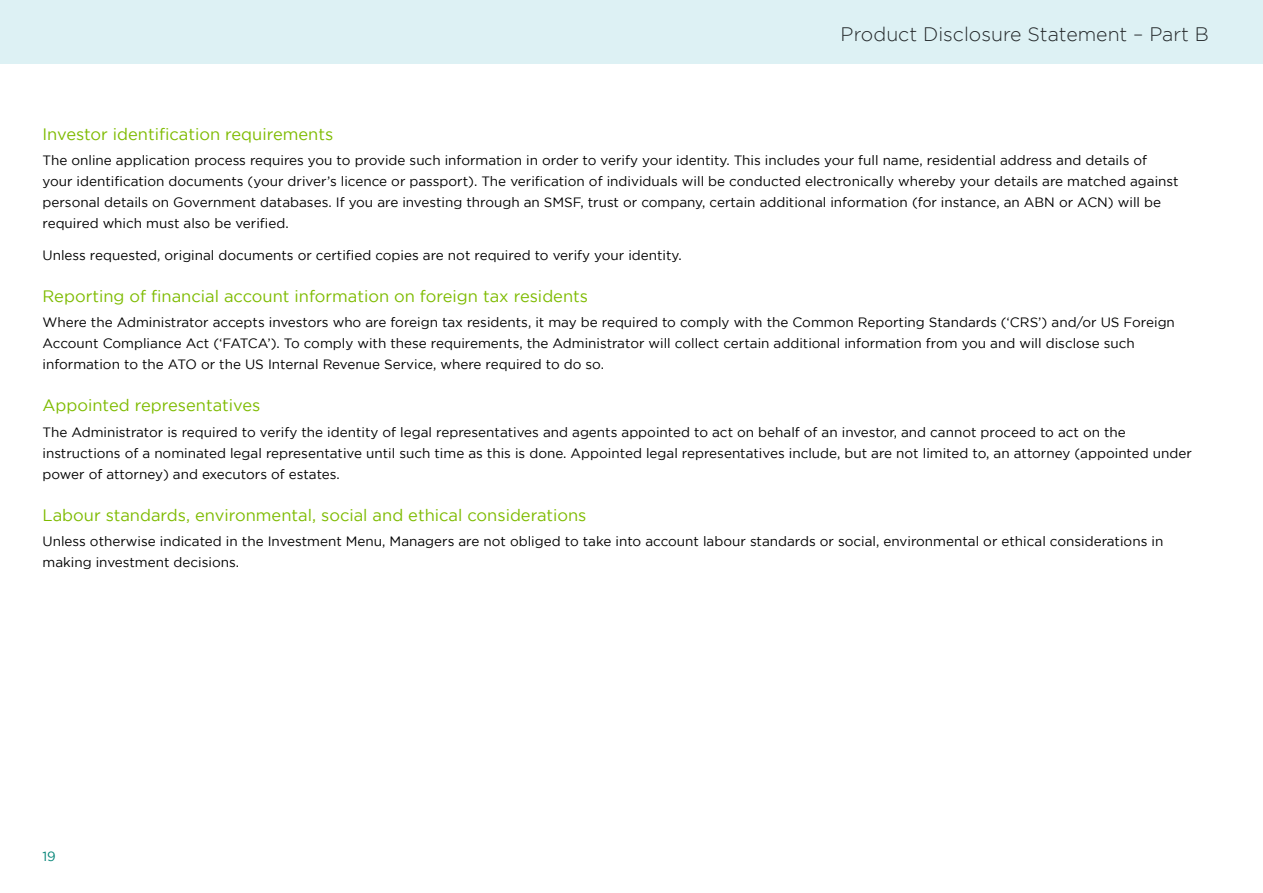
<style>
.page{position:relative;width:1263px;height:893px;background:#fff}
.page>*{position:absolute;margin:0;border:0;box-sizing:border-box;transform-origin:0 0}
.t1{font:300 19.5px "Gotham";color:#23282a}
.t2{font:16.5px "Gotham";color:#7ebb00}
.t3{font:13.5px/21px "Gotham";color:#000}
.t4{font:13.2px "Gotham";color:#008376}
</style>
<div class="page">
<div style="left:0;top:0;width:1263px;height:64px;background:#ddf1f4"></div>
<h1 class="t1" style="left:841px;top:23px;width:370px">Product Disclosure Statement – Part B</h1>
<p class="t2" style="left:43px;top:125px;width:292px">Investor identification requirements</p>
<p class="t3" style="left:43px;top:149px;width:1137px">The online application process requires you to provide such information in order to verify your identity. This includes your full name, residential address and details of your identification documents (your driver’s licence or passport). The verification of individuals will be conducted electronically whereby your details are matched against personal details on Government databases. If you are investing through an SMSF, trust or company, certain additional information (for instance, an ABN or ACN) will be required which must also be verified.</p>
<p class="t3" style="left:43px;top:244px;width:641px">Unless requested, original documents or certified copies are not required to verify your identity.</p>
<p class="t2" style="left:43px;top:287px;width:547px">Reporting of financial account information on foreign tax residents</p>
<p class="t3" style="left:43px;top:312px;width:1134px">Where the Administrator accepts investors who are foreign tax residents, it may be required to comply with the Common Reporting Standards (‘CRS’) and/or US Foreign<br>Account Compliance Act (‘FATCA’). To comply with these requirements, the Administrator will collect certain additional information from you and will disclose such information to the ATO or the US Internal Revenue Service, where required to do so.</p>
<p class="t2" style="left:43px;top:396px;width:219px">Appointed representatives</p>
<p class="t3" style="left:43px;top:421px;width:1151px">The Administrator is required to verify the identity of legal representatives and agents appointed to act on behalf of an investor, and cannot proceed to act on the instructions of a nominated legal representative until such time as this is done. Appointed legal representatives include, but are not limited to, an attorney (appointed under power of attorney) and executors of estates.</p>
<p class="t2" style="left:43px;top:506px;width:545px">Labour standards, environmental, social and ethical considerations</p>
<p class="t3" style="left:43px;top:531px;width:1122px">Unless otherwise indicated in the Investment Menu, Managers are not obliged to take into account labour standards or social, environmental or ethical considerations in making investment decisions.</p>
<p class="t4" style="left:43px;top:849px;width:15px">19</p>
</div>
